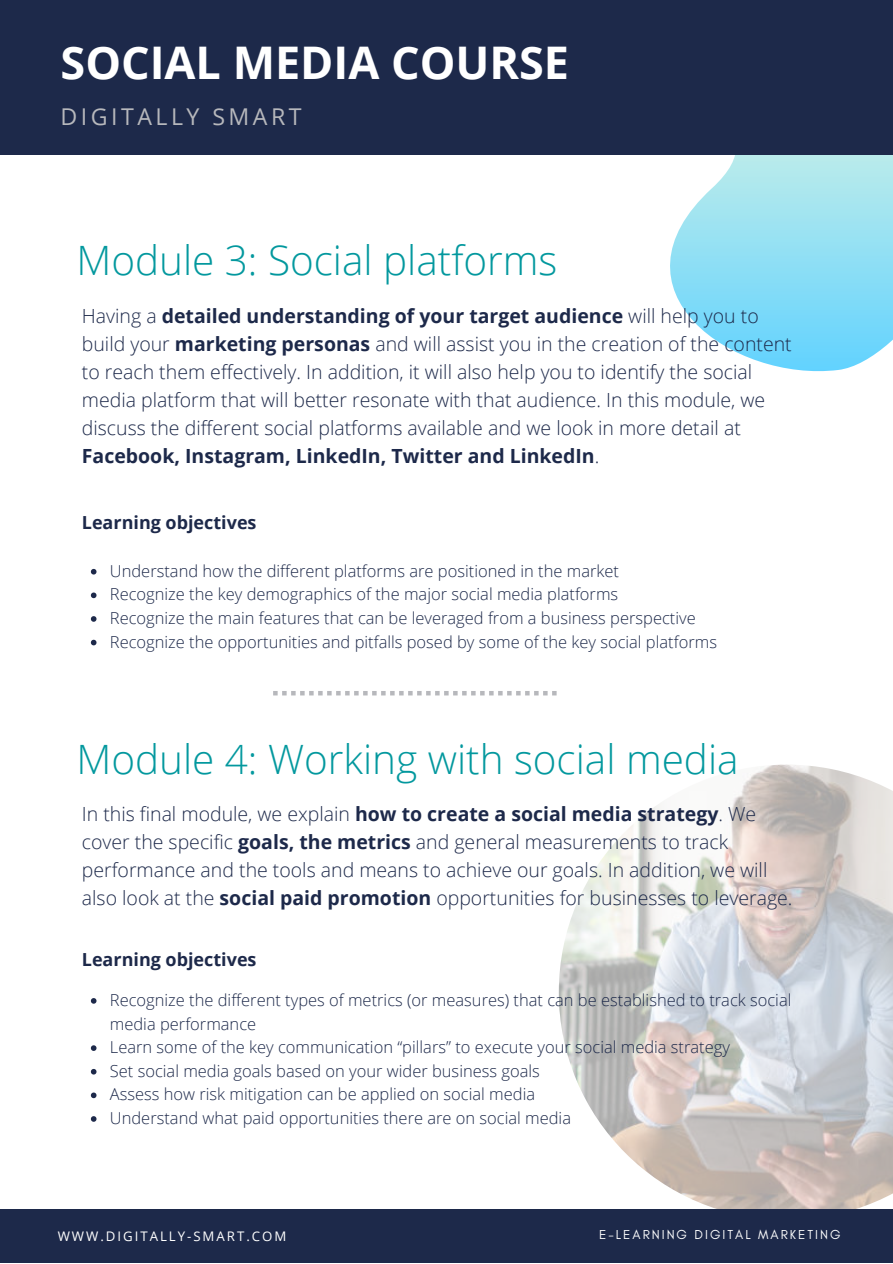
<style>
.page{position:relative;width:893px;height:1264px;background:#fff}
.page>*{position:absolute;margin:0;border:0;box-sizing:border-box;transform-origin:0 0}
.t1{font:700 45px "Open Sans";color:#fff}
.t2{font:300 40.5px "Open Sans";color:#03989e}
.t3{font:23.1px "Open Sans";letter-spacing:.15em;color:#b7b8bc}
.t4{font:300 19.5px/28px "Open Sans";color:#1d294a}
.t5{font:700 18px "Open Sans";color:#1d294a}
.t6{font:300 16.5px/23.5px "Open Sans";color:#1d294a}
.t7{font:13.2px "Glacial Indifference";letter-spacing:.15em;color:#fff}
.t8{font:13.2px "Open Sans";letter-spacing:.15em;color:#fff}
.s1{font-weight:700}
</style>
<div class="page">
<svg style="left:670px;top:155px;width:222px;height:217px"></svg>
<div style="left:0;top:0;width:892px;height:155px;background:#1d294a"></div>
<img style="left:558px;top:764px;width:334px;height:445px">
<div style="left:0;top:1209px;width:892px;height:53px;background:#1d294a"></div>
<svg style="left:273px;top:691px;width:283px;height:4px"></svg>
<svg style="left:91px;top:569px;width:5px;height:5px"></svg>
<svg style="left:91px;top:592px;width:5px;height:6px"></svg>
<svg style="left:91px;top:616px;width:5px;height:5px"></svg>
<svg style="left:91px;top:639px;width:5px;height:6px"></svg>
<svg style="left:91px;top:998px;width:5px;height:5px"></svg>
<svg style="left:91px;top:1045px;width:5px;height:5px"></svg>
<svg style="left:91px;top:1068px;width:5px;height:6px"></svg>
<svg style="left:91px;top:1092px;width:5px;height:6px"></svg>
<svg style="left:91px;top:1116px;width:5px;height:5px"></svg>
<h1 class="t1" style="left:61px;top:31px;width:510px">SOCIAL MEDIA COURSE</h1>
<p class="t3" style="left:61px;top:100px;width:242px">DIGITALLY SMART</p>
<h2 class="t2" style="left:76px;top:232px;width:482px">Module 3: Social platforms</h2>
<p class="t4" style="left:82px;top:301px;width:711px">Having a <span class="s1">detailed understanding of your target audience</span> will help you to build your <span class="s1">marketing personas</span> and will assist you in the creation of the content to reach them effectively. In addition, it will also help you to identify the social media platform that will better resonate with that audience. In this module, we discuss the different social platforms available and we look in more detail at <span class="s1">Facebook, Instagram, LinkedIn, Twitter and LinkedIn</span>.</p>
<p class="t5" style="left:82px;top:509px;width:176px">Learning objectives</p>
<p class="t6" style="left:110px;top:558px;width:608px">Understand how the different platforms are positioned in the market<br>Recognize the key demographics of the major social media platforms<br>Recognize the main features that can be leveraged from a business perspective Recognize the opportunities and pitfalls posed by some of the key social platforms</p>
<h2 class="t2" style="left:76px;top:730px;width:663px">Module 4: Working with social media</h2>
<p class="t4" style="left:82px;top:799px;width:712px">In this final module, we explain <span class="s1">how to create a social media strategy</span>. We cover the specific <span class="s1">goals, the metrics</span> and general measurements to track performance and the tools and means to achieve our goals. In addition, we will also look at the <span class="s1">social paid promotion</span> opportunities for businesses to leverage.</p>
<p class="t5" style="left:82px;top:946px;width:176px">Learning objectives</p>
<p class="t6" style="left:110px;top:987px;width:683px">Recognize the different types of metrics (or measures) that can be established to track social media performance<br>Learn some of the key communication “pillars” to execute your social media strategy<br>Set social media goals based on your wider business goals<br>Assess how risk mitigation can be applied on social media<br>Understand what paid opportunities there are on social media</p>
<p class="t8" style="left:58px;top:1226px;width:230px">WWW.DIGITALLY-SMART.COM</p>
<p class="t7" style="left:599px;top:1226px;width:243px">E-LEARNING DIGITAL MARKETING</p>
</div>
